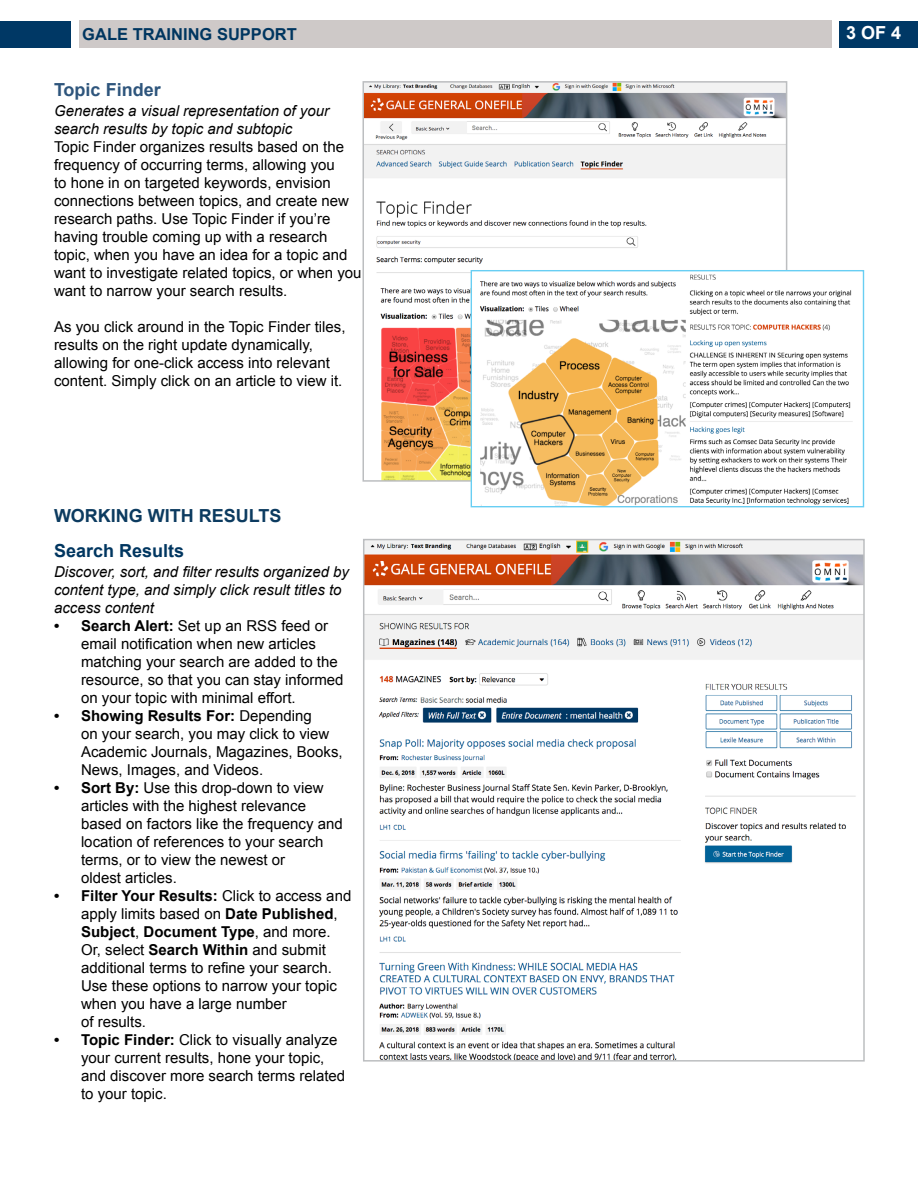
<style>
.page{position:relative;width:918px;height:1188px;background:#fff}
.page>*{position:absolute;margin:0;border:0;box-sizing:border-box;transform-origin:0 0}
.Section_Header{font:700 18px "Arial";color:#0c3b60}
.feature_header{font:700 18px "Arial";color:#003660}
.feature_header-2{font:700 18px "Arial";color:#2e557c}
.t1{font:700 18px "Arial";color:#fff}
.t2{font:700 16.5px "Arial";color:#003660}
.copy{font:15px/18px "Arial";color:#000}
.feature_headline{font:italic 15px/18px "Arial";color:#000}
.s1{font-weight:700}
</style>
<div class="page">
<div style="left:79px;top:21px;width:753px;height:27px;background:#cec9c8"></div>
<div style="left:0;top:21px;width:70px;height:27px;background:#003865"></div>
<div style="left:840px;top:21px;width:78px;height:27px;background:#003865"></div>
<img style="left:366px;top:84px;width:418px;height:395px">
<img style="left:473px;top:272px;width:380px;height:233px">
<div style="left:471px;top:270px;width:393px;height:237px;border:1px solid #68cef3"></div>
<img style="left:366px;top:542px;width:496px;height:517px">
<div style="left:363px;top:539px;width:502px;height:523px;border:2px solid #bcbec0"></div>
<p class="t2" style="left:82px;top:23px;width:216px">GALE TRAINING SUPPORT</p>
<p class="t1" style="left:846px;top:21px;width:57px">3 OF 4</p>
<p class="feature_header-2" style="left:54px;top:78px;width:108px">Topic Finder</p>
<p class="feature_headline" style="left:54px;top:102px;width:277px">Generates a visual representation of your search results by topic and subtopic</p>
<p class="copy" style="left:54px;top:138px;width:309px">Topic Finder organizes results based on the frequency of occurring terms, allowing you<br>to hone in on targeted keywords, envision connections between topics, and create new research paths. Use Topic Finder if you’re having trouble coming up with a research topic, when you have an idea for a topic and want to investigate related topics, or when you want to narrow your search results.</p>
<p class="copy" style="left:54px;top:318px;width:293px">As you click around in the Topic Finder tiles, results on the right update dynamically, allowing for one-click access into relevant content. Simply click on an article to view it.</p>
<p class="Section_Header" style="left:54px;top:504px;width:229px">WORKING WITH RESULTS</p>
<p class="feature_header" style="left:54px;top:539px;width:132px">Search Results</p>
<p class="feature_headline" style="left:54px;top:563px;width:297px">Discover, sort, and filter results organized by content type, and simply click result titles to access content</p>
<p class="copy" style="left:81px;top:617px;width:264px;text-indent:-27px"><span class="s1">• Search Alert:</span> Set up an RSS feed or email notification when new articles matching your search are added to the resource, so that you can stay informed on your topic with minimal effort.</p>
<p class="copy" style="left:81px;top:707px;width:263px;text-indent:-27px"><span class="s1">• Showing Results For:</span> Depending<br>on your search, you may click to view Academic Journals, Magazines, Books, News, Images, and Videos.</p>
<p class="copy" style="left:81px;top:779px;width:263px;text-indent:-27px"><span class="s1">• Sort By:</span> Use this drop-down to view articles with the highest relevance based on factors like the frequency and location of references to your search terms, or to view the newest or<br>oldest articles.</p>
<p class="copy" style="left:81px;top:887px;width:272px;text-indent:-27px"><span class="s1">• Filter Your Results:</span> Click to access and apply limits based on <span class="s1">Date Published</span>, <span class="s1">Subject</span>, <span class="s1">Document Type</span>, and more.<br>Or, select <span class="s1">Search Within</span> and submit additional terms to refine your search.<br>Use these options to narrow your topic when you have a large number<br>of results.</p>
<p class="copy" style="left:81px;top:1031px;width:266px;text-indent:-27px"><span class="s1">• Topic Finder:</span> Click to visually analyze your current results, hone your topic, and discover more search terms related to your topic.</p>
</div>
